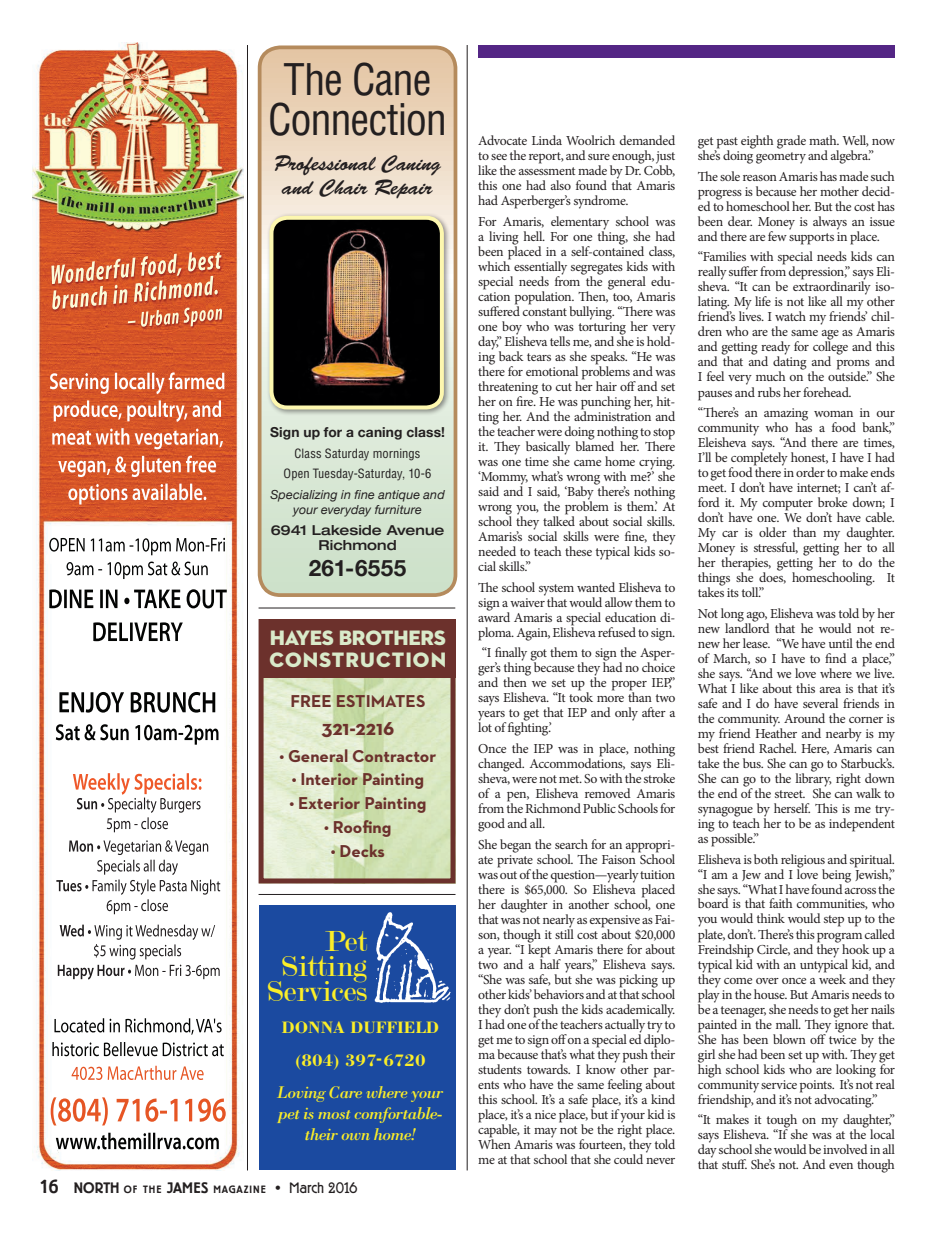
<style>
.page{position:relative;width:940px;height:1238px;background:#fff}
.page>*{position:absolute;margin:0;border:0;box-sizing:border-box;transform-origin:0 0}
.t1{font:condensed 42.5px/40px "Helvetica";letter-spacing:-.025em;color:#231f20;text-align:center}
.t2{font:31.25px/25px "Modern";color:#fbee28;text-align:right}
.t3{font:700 22.5px "Helvetica Neue";letter-spacing:.015em;color:#231f20}
.t4{font:21.25px/23.8px "Brush Script Std";letter-spacing:-.01em;color:#231f20;text-align:center}
.t5{font:21.25px/22.5px "Neutraface 2 Display Titling";letter-spacing:.01em;color:#d9eaca}
.t6{font:700 21.25px "Neutraface 2 Text";color:#6c312c}
.t7{font:700 17.5px "Neutraface 2 Text";color:#6c312c}
.t8{font:italic 17.5px/21px "Bodoni BT";letter-spacing:-.04em;color:#fbee28;text-align:center}
.t9{font:700 17.5px "Bodoni BT";color:#fbee28}
.t10{font:13.75px/15px "Minion Pro";letter-spacing:-.03em;color:#231f20;text-align:justify}
.t11{font:500 expanded 13.75px/15px "Helvetica Neue";letter-spacing:.005em;color:#231f20;text-align:center}
.t12{font:700 13.75px "Helvetica Neue";letter-spacing:.01em;color:#231f20}
.t13{font:italic 12.5px/15px "Helvetica Neue";letter-spacing:.01em;color:#231f20;text-align:center}
.t14{font:condensed 12.5px "Helvetica";letter-spacing:.01em;color:#231f20}
.t15{font:500 10.5px "Berliner Grotesk";color:#231f20}
.s1{font-size:18.75px}
.s2{font-size:15px}
.s3{font-weight:300;font-size:15px}
</style>
<div class="page">
<div style="left:478px;top:45px;width:417px;height:13px;background:#542685"></div>
<hr style="left:467px;top:45px;width:1px;height:1125px;background:#231f20">
<img style="left:33px;top:42px;width:211px;height:197px">
<img style="left:37px;top:1156px;width:202px;height:14px">
<img style="left:34px;top:239px;width:209px;height:917px">
<hr style="left:247px;top:45px;width:1px;height:1125px;background:#231f20">
<hr style="left:258px;top:608px;width:197px;height:1px;background:#231f20">
<div style="left:259px;top:905px;width:197px;height:264px;background:#1b4aa0"></div>
<img style="left:374px;top:912px;width:77px;height:91px">
<hr style="left:258px;top:894px;width:197px;height:1px;background:#231f20">
<img style="left:264px;top:677px;width:185px;height:200px">
<div style="left:258px;top:619px;width:197px;height:264px;border:5px solid #6c312c"></div>
<div style="left:260px;top:619px;width:195px;height:58px;background:#6c312c"></div>
<svg style="left:260px;top:50px;width:195px;height:545px;background:#e0dec9"></svg>
<div style="left:258px;top:45px;width:199px;height:552px;border:4px solid #b58b5d;border-radius:21px"></div>
<div style="left:266px;top:212px;width:185px;height:204px;background:#231f20;opacity:.5"></div>
<img style="left:271px;top:218px;width:171px;height:189px">
<div style="left:269px;top:216px;width:175px;height:193px;border:4px solid #fdf7af;border-radius:16px"></div>
<p class="t1" style="left:268px;top:59px;width:180px">The Cane<br>Connection</p>
<p class="t4" style="left:274px;top:152px;width:168px">Professional Caning and Chair Repair</p>
<p class="t12" style="left:270px;top:420px;width:176px">Sign up for a caning class!</p>
<p class="t14" style="left:295px;top:445px;width:127px">Class Saturday mornings</p>
<p class="t14" style="left:284px;top:466px;width:149px">Open Tuesday-Saturday, 10-6</p>
<p class="t13" style="left:270px;top:486px;width:176px">Specializing in fine antique and your everyday furniture</p>
<p class="t11" style="left:271px;top:522px;width:175px">6941 Lakeside Avenue<br>Richmond</p>
<p class="t3" style="left:309px;top:547px;width:99px">261-6555</p>
<p class="t5" style="left:269px;top:626px;width:178px">HAYES BROTHERS<br>CONSTRUCTION</p>
<p class="t7" style="left:290px;top:689px;width:137px">FREE ESTIMATES</p>
<p class="t6" style="left:321px;top:714px;width:74px">321-2216</p>
<p class="t7" style="left:279px;top:744px;width:158px">• General Contractor</p>
<p class="t7" style="left:292px;top:768px;width:134px">• Interior Painting</p>
<p class="t7" style="left:289px;top:792px;width:139px">• Exterior Painting</p>
<p class="t7" style="left:324px;top:815px;width:69px">• Roofing</p>
<p class="t7" style="left:331px;top:839px;width:56px">• Decks</p>
<p class="t2" style="left:267px;top:929px;width:101px">Pet<br>Sitting<br>Services</p>
<p class="t9" style="left:281px;top:1016px;width:159px">DONNA DUFFIELD</p>
<p class="t9" style="left:295px;top:1049px;width:132px">(804) 397-6720</p>
<p class="t8" style="left:277px;top:1081px;width:167px">Loving Care where your pet is most comfortable&shy;their own home!</p>
<p class="t15" style="left:40px;top:1183px;width:320px"><span class="s1">16</span> <span class="s2">NORTH</span> OF TH E <span class="s2">JAMES</span> MAGAZIN E <span class="s2">•</span> <span class="s3">March 2016</span></p>
<p class="t10" style="left:478px;top:133px;width:198px">Advocate Linda Woolrich demanded to see the report, and sure enough, just like the assessment made by Dr. Cobb, this one had also found that Amaris had Asperberger’s syndrome.</p>
<p class="t10" style="left:478px;top:214px;width:199px">For Amaris, elementary school was a living hell. For one thing, she had been placed in a self-contained class, which essentially segregates kids with special needs from the general edu&shy;cation population. Then, too, Amaris suffered constant bullying. “There was one boy who was torturing her very day,” Elisheva tells me, and she is hold&shy;ing back tears as she speaks. “He was there for emotional problems and was threatening to cut her hair off and set her on fire. He was punching her, hit&shy;ting her. And the administration and the teacher were doing nothing to stop it. They basically blamed her. There was one time she came home crying. ‘Mommy, what’s wrong with me?’ she said and I said, ‘Baby there’s nothing wrong you, the problem is them.’ At school they talked about social skills.<br>Amaris’s social skills were fine, they needed to teach these typical kids so&shy;cial skills.”</p>
<p class="t10" style="left:478px;top:579px;width:199px">The school system wanted Elisheva to sign a waiver that would allow them to award Amaris a special education di&shy;ploma. Again, Elisheva refused to sign.</p>
<p class="t10" style="left:478px;top:645px;width:199px">“I finally got them to sign the Asper&shy;ger’s thing because they had no choice and then we set up the proper IEP,” says Elisheva. “It took more than two years to get that IEP and only after a lot of fighting.’</p>
<p class="t10" style="left:478px;top:741px;width:198px">Once the IEP was in place, nothing changed. Accommodations, says Eli&shy;sheva, were not met. So with the stroke of a pen, Elisheva removed Amaris from the Richmond Public Schools for good and all.</p>
<p class="t10" style="left:478px;top:836px;width:199px">She began the search for an appropri&shy;ate private school. The Faison School was out of the question—yearly tuition there is $65,000. So Elisheva placed her daughter in another school, one that was not nearly as expensive as Fai&shy;son, though it still cost about $20,000 a year. “I kept Amaris there for about two and a half years,” Elisheva says. “She was safe, but she was picking up other kids’ behaviors and at that school they don’t push the kids academically.<br>I had one of the teachers actually try to get me to sign off on a special ed diplo&shy;ma because that’s what they push their students towards. I know other par&shy;ents who have the same feeling about this school. It’s a safe place, it’s a kind place, it’s a nice place, but if your kid is capable, it may not be the right place.<br>When Amaris was fourteen, they told me at that school that she could never</p>
<p class="t10" style="left:698px;top:133px;width:198px">get past eighth grade math. Well, now she’s doing geometry and algebra.”</p>
<p class="t10" style="left:698px;top:169px;width:199px">The sole reason Amaris has made such progress is because her mother decid&shy;ed to homeschool her. But the cost has been dear. Money is always an issue and there are few supports in place.</p>
<p class="t10" style="left:698px;top:250px;width:199px">“Families with special needs kids can really suffer from depression,” says Eli&shy;sheva. “It can be extraordinarily iso&shy;lating. My life is not like all my other friend’s lives. I watch my friends’ chil&shy;dren who are the same age as Amaris and getting ready for college and this and that and dating and proms and I feel very much on the outside.” She pauses and rubs her forehead.</p>
<p class="t10" style="left:698px;top:405px;width:199px">“There’s an amazing woman in our community who has a food bank,” Eleisheva says. “And there are times, I’ll be completely honest, I have I had to get food there in order to make ends meet. I don’t have internet; I can’t af&shy;ford it. My computer broke down; I don’t have one. We don’t have cable.<br>My car is older than my daughter.<br>Money is stressful, getting her to all her therapies, getting her to do the things she does, homeschooling. It takes its toll.”</p>
<p class="t10" style="left:698px;top:606px;width:199px">Not long ago, Elisheva was told by her new landlord that he would not re&shy;new her lease. “We have until the end of March, so I have to find a place,” she says. “And we love where we live.<br>What I like about this area is that it’s safe and I do have several friends in the community. Around the corner is my friend Heather and nearby is my best friend Rachel. Here, Amaris can take the bus. She can go to Starbuck’s.<br>She can go to the library, right down the end of the street. She can walk to synagogue by herself. This is me try&shy;ing to teach her to be as independent as possible.”</p>
<p class="t10" style="left:698px;top:851px;width:199px">Elisheva is both religious and spiritual. “I am a Jew and I love being Jewish,” she says. “What I have found across the board is that faith communities, who you would think would step up to the plate, don’t. There’s this program called Freindship Circle, and they hook up a typical kid with an untypical kid, and they come over once a week and they play in the house. But Amaris needs to be a teenager, she needs to get her nails painted in the mall. They ignore that.<br>She has been blown off twice by the girl she had been set up with. They get high school kids who are looking for community service points. It’s not real friendship, and it’s not advocating.”</p>
<p class="t10" style="left:698px;top:1112px;width:199px">“It makes it tough on my daughter,” says Elisheva. “If she was at the local day school she would be involved in all that stuff. She’s not. And even though</p>
</div>
